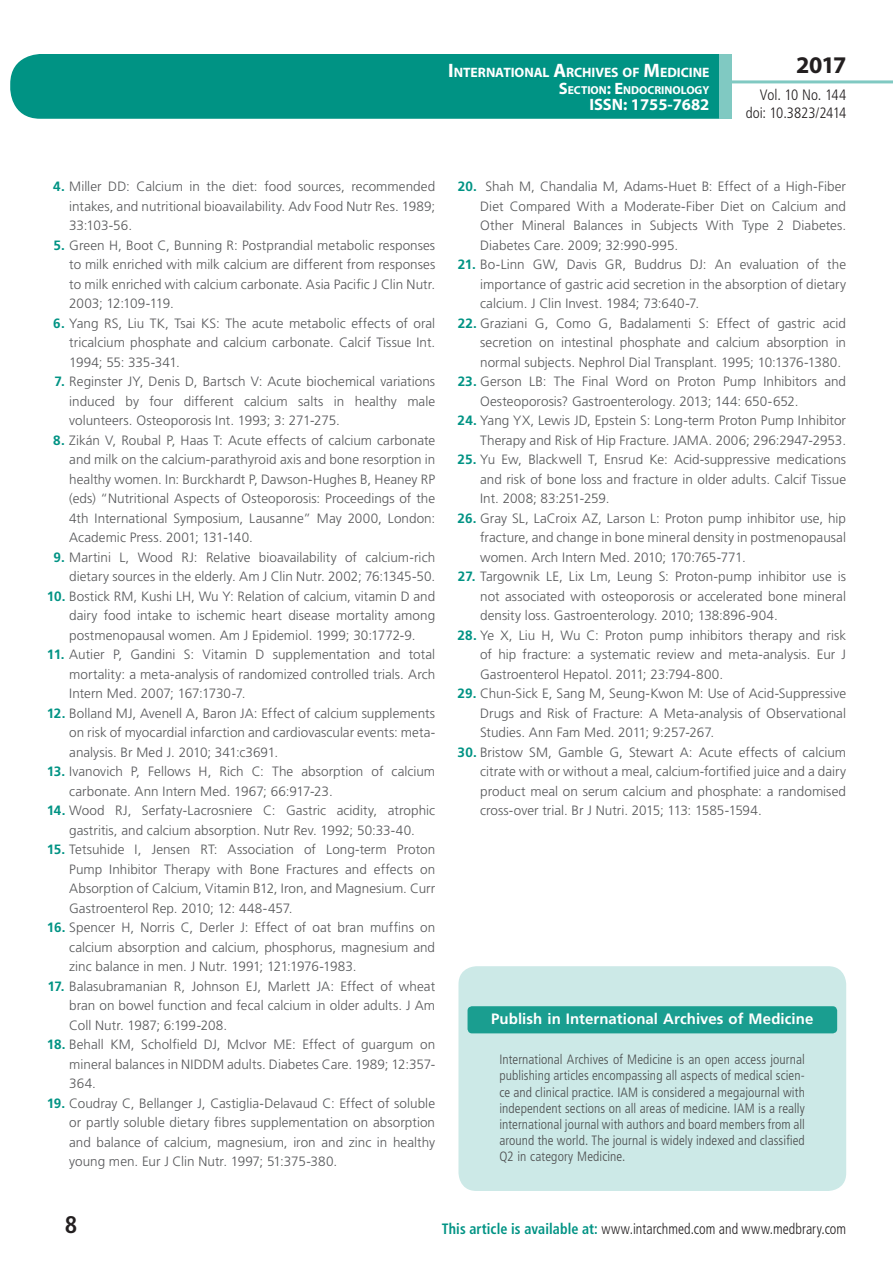
<style>
.page{position:relative;width:893px;height:1263px;background:#fff}
.page>*{position:absolute;margin:0;border:0;box-sizing:border-box;transform-origin:0 0}
.t1{font:700 24px "Myriad Pro";color:#231f20}
.t2{font:700 condensed 24px "Frutiger LT Std";color:#231f20}
.t3{font:700 16.5px "Myriad Pro";color:#fff}
.t4{font:300 condensed 15px "Frutiger LT Std";color:#231f20;scale:.94 1}
.t5{font:700 15px "Frutiger LT Std";letter-spacing:.005em;color:#fff}
.t6{font:300 condensed 15px/18px "Frutiger LT Std";color:#231f20;text-align:right}
.t7{font:700 13.65px "Myriad Pro";letter-spacing:-.005em;color:#fff}
.t8{font:300 13.5px/19.5px "Frutiger LT Std";color:#57585a;text-align:justify}
.t9{font:300 condensed 13.5px/16.2px "Frutiger LT Std";letter-spacing:.01em;color:#4b4c4d;text-align:justify}
.t10{font:700 11.55px "Myriad Pro";color:#fff}
.s1{font-size:19.5px}
.s2{font-size:16.5px}
.s3{font-weight:700;color:#009384}
</style>
<div class="page">
<div style="left:10px;top:54px;width:775px;height:65px;background:#009384;border-radius:30px"></div>
<div style="left:732px;top:0;width:161px;height:157px;background:#fff"></div>
<hr style="left:730px;top:80px;width:163px;height:3px;background:#80c9c2">
<div style="left:719px;top:54px;width:13px;height:65px;background:#80c9c2"></div>
<div style="left:458px;top:966px;width:388px;height:225px;background:#cce9e7;border-radius:18px"></div>
<div style="left:467px;top:1006px;width:370px;height:27px;background:#1a9e90;border-radius:4px"></div>
<p class="t7" style="left:448px;top:64px;width:263px"><span class="s1">I</span>NTERNATIONAL <span class="s1">A</span>RCHIVES OF <span class="s1">M</span>EDICINE</p>
<p class="t10" style="left:559px;top:82px;width:152px"><span class="s2">S</span>ECTION<span class="s2">: E</span>NDOCRINOLOGY</p>
<p class="t3" style="left:589px;top:94px;width:122px">ISSN: 1755-7682</p>
<h1 class="t1" style="left:796px;top:49px;width:52px">2017</h1>
<p class="t6" style="left:746px;top:86px;width:102px">Vol. 10 No. 144 doi: 10.3823/2414</p>
<p class="t8" style="left:69px;top:177px;width:367px;text-indent:-16px"><span class="s3">4.</span> Miller DD: Calcium in the diet: food sources, recommended intakes, and nutritional bioavailability. Adv Food Nutr Res. 1989; 33:103-56.</p>
<p class="t8" style="left:69px;top:236px;width:367px;text-indent:-16px"><span class="s3">5.</span> Green H, Boot C, Bunning R: Postprandial metabolic responses to milk enriched with milk calcium are different from responses to milk enriched with calcium carbonate. Asia Pacific J Clin Nutr.<br>2003; 12:109-119.</p>
<p class="t8" style="left:69px;top:314px;width:367px;text-indent:-16px"><span class="s3">6.</span> Yang RS, Liu TK, Tsai KS: The acute metabolic effects of oral tricalcium phosphate and calcium carbonate. Calcif Tissue Int.<br>1994; 55: 335-341.</p>
<p class="t8" style="left:69px;top:372px;width:367px;text-indent:-15px"><span class="s3">7.</span> Reginster JY, Denis D, Bartsch V: Acute biochemical variations induced by four different calcium salts in healthy male volunteers. Osteoporosis Int. 1993; 3: 271-275.</p>
<p class="t8" style="left:69px;top:431px;width:367px;text-indent:-16px"><span class="s3">8.</span> Zikán V, Roubal P, Haas T: Acute effects of calcium carbonate and milk on the calcium-parathyroid axis and bone resorption in healthy women. In: Burckhardt P, Dawson-Hughes B, Heaney RP (eds) “Nutritional Aspects of Osteoporosis: Proceedings of the 4th International Symposium, Lausanne” May 2000, London:<br>Academic Press. 2001; 131-140.</p>
<p class="t8" style="left:54px;top:548px;width:383px;text-align:right"><span class="s3">9.</span> Martini L, Wood RJ: Relative bioavailability of calcium-rich dietary sources in the elderly. Am J Clin Nutr. 2002; 76:1345-50.</p>
<p class="t8" style="left:69px;top:587px;width:367px;text-indent:-23px"><span class="s3">10.</span> Bostick RM, Kushi LH, Wu Y: Relation of calcium, vitamin D and dairy food intake to ischemic heart disease mortality among postmenopausal women. Am J Epidemiol. 1999; 30:1772-9.</p>
<p class="t8" style="left:69px;top:645px;width:367px;text-indent:-22px"><span class="s3">11.</span> Autier P, Gandini S: Vitamin D supplementation and total mortality: a meta-analysis of randomized controlled trials. Arch Intern Med. 2007; 167:1730-7.</p>
<p class="t8" style="left:69px;top:704px;width:367px;text-indent:-23px"><span class="s3">12.</span> Bolland MJ, Avenell A, Baron JA: Effect of calcium supplements on risk of myocardial infarction and cardiovascular events: meta&shy;analysis. Br Med J. 2010; 341:c3691.</p>
<p class="t8" style="left:69px;top:762px;width:367px;text-indent:-22px"><span class="s3">13.</span> Ivanovich P, Fellows H, Rich C: The absorption of calcium carbonate. Ann Intern Med. 1967; 66:917-23.</p>
<p class="t8" style="left:47px;top:801px;width:390px;text-align:center"><span class="s3">14.</span> Wood RJ, Serfaty-Lacrosniere C: Gastric acidity, atrophic gastritis, and calcium absorption. Nutr Rev. 1992; 50:33-40.</p>
<p class="t8" style="left:69px;top:840px;width:367px;text-indent:-23px"><span class="s3">15.</span> Tetsuhide I, Jensen RT: Association of Long-term Proton Pump Inhibitor Therapy with Bone Fractures and effects on Absorption of Calcium, Vitamin B12, Iron, and Magnesium. Curr Gastroenterol Rep. 2010; 12: 448-457.</p>
<p class="t8" style="left:69px;top:918px;width:367px;text-indent:-23px"><span class="s3">16.</span> Spencer H, Norris C, Derler J: Effect of oat bran muffins on calcium absorption and calcium, phosphorus, magnesium and zinc balance in men. J Nutr. 1991; 121:1976-1983.</p>
<p class="t8" style="left:69px;top:976px;width:367px;text-indent:-22px"><span class="s3">17.</span> Balasubramanian R, Johnson EJ, Marlett JA: Effect of wheat bran on bowel function and fecal calcium in older adults. J Am Coll Nutr. 1987; 6:199-208.</p>
<p class="t8" style="left:69px;top:1035px;width:367px;text-indent:-23px"><span class="s3">18.</span> Behall KM, Scholfield DJ, McIvor ME: Effect of guargum on mineral balances in NIDDM adults. Diabetes Care. 1989; 12:357- 364.</p>
<p class="t8" style="left:69px;top:1093px;width:367px;text-indent:-22px"><span class="s3">19.</span> Coudray C, Bellanger J, Castiglia-Delavaud C: Effect of soluble or partly soluble dietary fibres supplementation on absorption and balance of calcium, magnesium, iron and zinc in healthy young men. Eur J Clin Nutr. 1997; 51:375-380.</p>
<p class="t8" style="left:480px;top:177px;width:367px;text-indent:-23px"><span class="s3">20.</span> Shah M, Chandalia M, Adams-Huet B: Effect of a High-Fiber Diet Compared With a Moderate-Fiber Diet on Calcium and Other Mineral Balances in Subjects With Type 2 Diabetes.<br>Diabetes Care. 2009; 32:990-995.</p>
<p class="t8" style="left:480px;top:255px;width:367px;text-indent:-23px"><span class="s3">21.</span> Bo-Linn GW, Davis GR, Buddrus DJ: An evaluation of the importance of gastric acid secretion in the absorption of dietary calcium. J Clin Invest. 1984; 73:640-7.</p>
<p class="t8" style="left:480px;top:313px;width:367px;text-indent:-23px"><span class="s3">22.</span> Graziani G, Como G, Badalamenti S: Effect of gastric acid secretion on intestinal phosphate and calcium absorption in normal subjects. Nephrol Dial Transplant. 1995; 10:1376-1380.</p>
<p class="t8" style="left:480px;top:372px;width:367px;text-indent:-22px"><span class="s3">23.</span> Gerson LB: The Final Word on Proton Pump Inhibitors and<br>Oesteoporosis? Gastroenterology. 2013; 144: 650-652.</p>
<p class="t8" style="left:458px;top:411px;width:390px;text-align:right"><span class="s3">24.</span> Yang YX, Lewis JD, Epstein S: Long-term Proton Pump Inhibitor<br>Therapy and Risk of Hip Fracture. JAMA. 2006; 296:2947-2953.</p>
<p class="t8" style="left:480px;top:450px;width:367px;text-indent:-23px"><span class="s3">25.</span> Yu Ew, Blackwell T, Ensrud Ke: Acid-suppressive medications and risk of bone loss and fracture in older adults. Calcif Tissue Int. 2008; 83:251-259.</p>
<p class="t8" style="left:480px;top:508px;width:367px;text-indent:-23px"><span class="s3">26.</span> Gray SL, LaCroix AZ, Larson L: Proton pump inhibitor use, hip fracture, and change in bone mineral density in postmenopausal women. Arch Intern Med. 2010; 170:765-771.</p>
<p class="t8" style="left:480px;top:567px;width:367px;text-indent:-22px"><span class="s3">27.</span> Targownik LE, Lix Lm, Leung S: Proton-pump inhibitor use is not associated with osteoporosis or accelerated bone mineral density loss. Gastroenterology. 2010; 138:896-904.</p>
<p class="t8" style="left:480px;top:625px;width:367px;text-indent:-23px"><span class="s3">28.</span> Ye X, Liu H, Wu C: Proton pump inhibitors therapy and risk of hip fracture: a systematic review and meta-analysis. Eur J Gastroenterol Hepatol. 2011; 23:794-800.</p>
<p class="t8" style="left:480px;top:684px;width:367px;text-indent:-22px"><span class="s3">29.</span> Chun-Sick E, Sang M, Seung-Kwon M: Use of Acid-Suppressive Drugs and Risk of Fracture: A Meta-analysis of Observational Studies. Ann Fam Med. 2011; 9:257-267.</p>
<p class="t8" style="left:480px;top:742px;width:367px;text-indent:-23px"><span class="s3">30.</span> Bristow SM, Gamble G, Stewart A: Acute effects of calcium citrate with or without a meal, calcium-fortified juice and a dairy product meal on serum calcium and phosphate: a randomised cross-over trial. Br J Nutri. 2015; 113: 1585-1594.</p>
<p class="t5" style="left:491px;top:1010px;width:324px">Publish in International Archives of Medicine</p>
<p class="t9" style="left:499px;top:1052px;width:307px">International Archives of Medicine is an open access journal publishing articles encompassing all aspects of medical scien&shy;ce and clinical practice. IAM is considered a megajournal with independent sections on all areas of medicine. IAM is a really international journal with authors and board members from all around the world. The journal is widely indexed and classified Q2 in category Medicine.</p>
<h1 class="t2" style="left:65px;top:1210px;width:14px">8</h1>
<p class="t4" style="left:442px;top:1220px;width:432px"><span class="s3">This article is available at:</span> www.intarchmed.com and www.medbrary.com</p>
</div>
